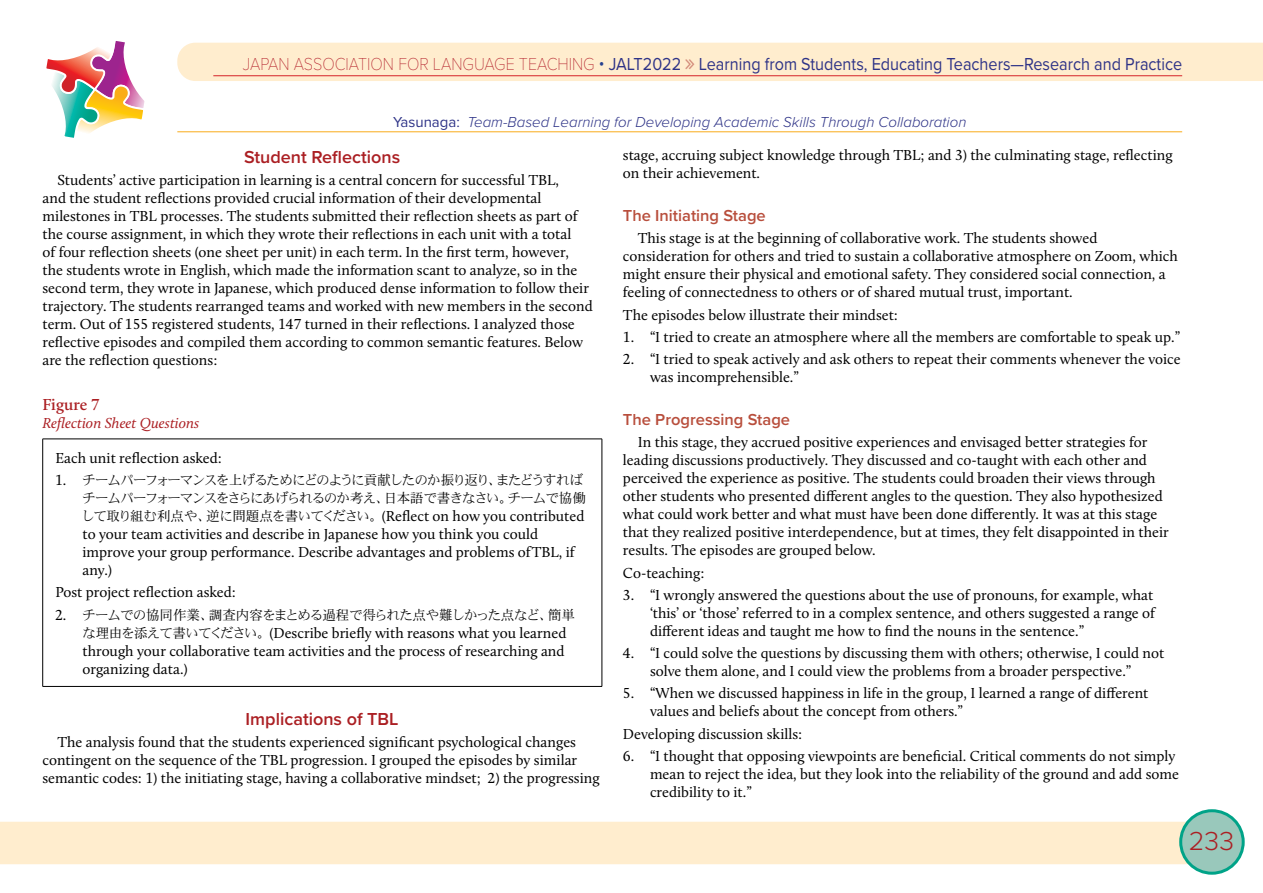
<style>
.page{position:relative;width:1263px;height:893px;background:#fff}
.page>*{position:absolute;margin:0;border:0;box-sizing:border-box;transform-origin:0 0}
.t1{font:300 27px "Proxima Nova";color:#ab1f23}
.t2{font:18px "Proxima Nova";color:#2e3387;scale:.9 1}
.t3{font:600 18px "Proxima Nova";color:#ab1f23}
.t4{font:600 16.5px "Proxima Nova";color:#b84e3c}
.t5{font:600 16.5px "Calluna";color:#ab1f23}
.t6{font:15px/18px "Calluna";color:#000}
.t7{font:italic 300 15px "Proxima Nova";color:#2e3387}
.t8{font:italic 15px "Calluna";color:#ab1f23}
.t9{font:13.5px/18px "Heisei Min Std W3";letter-spacing:-.07em;color:#000;text-align:right}
.t10{font:13.5px "Heisei Min Std W3";letter-spacing:-.045em;color:#000}
.s1{font-family:"Proxima Nova T";font-weight:100;color:#b5242e}
.s2{font-weight:300;color:#25408f}
.s3{font-weight:400;font-style:normal}
.s4{font-family:"Calluna";font-size:15px}
.s5{font-family:"Heisei Min Std W3";font-size:13.5px}
</style>
<div class="page">
<div style="left:0;top:822px;width:1190px;height:42px;background:#ffedce"></div>
<div style="left:1181px;top:811px;width:62px;height:62px;background:#99c8bb;border-radius:50%"></div>
<div style="left:1179px;top:809px;width:66px;height:66px;border:3px solid #00a388;border-radius:50%"></div>
<svg style="left:46px;top:41px;width:99px;height:97px"></svg>
<hr style="left:177px;top:132px;width:1005px;height:1px;background:#f9ac1a">
<hr style="left:43px;top:439px;width:559px;height:1px;background:#000">
<hr style="left:42px;top:439px;width:1px;height:247px;background:#000">
<hr style="left:602px;top:439px;width:1px;height:247px;background:#000">
<hr style="left:43px;top:686px;width:559px;height:1px;background:#000">
<div style="left:177px;top:43px;width:1086px;height:38px;background:#ffedce"></div>
<p class="t2" style="left:243px;top:50px;width:1045px"><span class="s1">JAPAN ASSOCIATION FOR LANGUAGE TEACHING</span> <span class="s2">•</span> JALT2022 Learning from Students, Educating Teachers—Research and Practice</p>
<p class="t7" style="left:393px;top:111px;width:575px"><span class="s3">Yasunaga:</span> Team-Based Learning for Developing Academic Skills Through Collaboration</p>
<p class="t3" style="left:244px;top:144px;width:158px">Student Reflections</p>
<p class="t6" style="left:43px;top:171px;width:552px;text-indent:15px">Students’ active participation in learning is a central concern for successful TBL,<br>and the student reflections provided crucial information of their developmental milestones in TBL processes. The students submitted their reflection sheets as part of the course assignment, in which they wrote their reflections in each unit with a total<br>of four reflection sheets (one sheet per unit) in each term. In the first term, however, the students wrote in English, which made the information scant to analyze, so in the second term, they wrote in Japanese, which produced dense information to follow their trajectory. The students rearranged teams and worked with new members in the second term. Out of 155 registered students, 147 turned in their reflections. I analyzed those reflective episodes and compiled them according to common semantic features. Below are the reflection questions:</p>
<p class="t5" style="left:43px;top:394px;width:59px">Figure 7</p>
<p class="t8" style="left:43px;top:414px;width:158px">Reflection Sheet Questions</p>
<p class="t6" style="left:55px;top:449px;width:168px">Each unit reflection asked:</p>
<p class="t9" style="left:55px;top:471px;width:532px"><span class="s4">1.</span> チームパーフォーマンスを上げるためにどのように貢献したのか振り返り、またどうすればチームパーフォーマンスをさらにあげられるのか考え、日本語で書きなさい。チームで協働</p>
<p class="t6" style="left:81px;top:507px;width:504px"><span class="s5">して取り組む利点や、逆に問題点を書いてください。</span> (Reflect on how you contributed to your team activities and describe in Japanese how you think you could improve your group performance. Describe advantages and problems ofTBL, if any.)</p>
<p class="t6" style="left:55px;top:583px;width:182px">Post project reflection asked:</p>
<p class="t10" style="left:55px;top:606px;width:522px"><span class="s4">2.</span> チームでの協同作業、調査内容をまとめる過程で得られた点や難しかった点など、簡単</p>
<p class="t6" style="left:82px;top:623px;width:486px;text-align:justify"><span class="s5">な理由を添えて書いてください。</span> (Describe briefly with reasons what you learned through your collaborative team activities and the process of researching and organizing data.)</p>
<p class="t3" style="left:246px;top:706px;width:154px">Implications of TBL</p>
<p class="t6" style="left:43px;top:733px;width:559px;text-indent:15px">The analysis found that the students experienced significant psychological changes contingent on the sequence of the TBL progression. I grouped the episodes by similar semantic codes: 1) the initiating stage, having a collaborative mindset; 2) the progressing</p>
<p class="t6" style="left:623px;top:146px;width:551px">stage, accruing subject knowledge through TBL; and 3) the culminating stage, reflecting on their achievement.</p>
<p class="t4" style="left:623px;top:203px;width:144px">The Initiating Stage</p>
<p class="t6" style="left:623px;top:229px;width:556px;text-indent:15px">This stage is at the beginning of collaborative work. The students showed consideration for others and tried to sustain a collaborative atmosphere on Zoom, which might ensure their physical and emotional safety. They considered social connection, a feeling of connectedness to others or of shared mutual trust, important.</p>
<p class="t6" style="left:623px;top:305px;width:276px">The episodes below illustrate their mindset:</p>
<p class="t6" style="left:623px;top:328px;width:559px">1. “I tried to create an atmosphere where all the members are comfortable to speak up.”</p>
<p class="t6" style="left:650px;top:350px;width:532px;text-indent:-27px">2. “I tried to speak actively and ask others to repeat their comments whenever the voice was incomprehensible.”</p>
<p class="t4" style="left:623px;top:407px;width:169px">The Progressing Stage</p>
<p class="t6" style="left:623px;top:433px;width:547px;text-indent:15px">In this stage, they accrued positive experiences and envisaged better strategies for leading discussions productively. They discussed and co-taught with each other and perceived the experience as positive. The students could broaden their views through other students who presented different angles to the question. They also hypothesized what could work better and what must have been done differently. It was at this stage that they realized positive interdependence, but at times, they felt disappointed in their results. The episodes are grouped below.</p>
<p class="t6" style="left:623px;top:563px;width:83px">Co-teaching:</p>
<p class="t6" style="left:650px;top:586px;width:507px;text-align:justify;text-indent:-27px">3. “I wrongly answered the questions about the use of pronouns, for example, what ‘this’ or ‘those’ referred to in a complex sentence, and others suggested a range of different ideas and taught me how to find the nouns in the sentence.”</p>
<p class="t6" style="left:623px;top:644px;width:543px;text-align:center">4. “I could solve the questions by discussing them with others; otherwise, I could not solve them alone, and I could view the problems from a broader perspective.”</p>
<p class="t6" style="left:650px;top:684px;width:500px;text-indent:-27px">5. “When we discussed happiness in life in the group, I learned a range of different values and beliefs about the concept from others.”</p>
<p class="t6" style="left:623px;top:724px;width:181px">Developing discussion skills:</p>
<p class="t6" style="left:650px;top:747px;width:531px;text-indent:-27px">6. “I thought that opposing viewpoints are beneficial. Critical comments do not simply mean to reject the idea, but they look into the reliability of the ground and add some credibility to it.”</p>
<h1 class="t1" style="left:1189px;top:820px;width:47px">233</h1>
</div>
